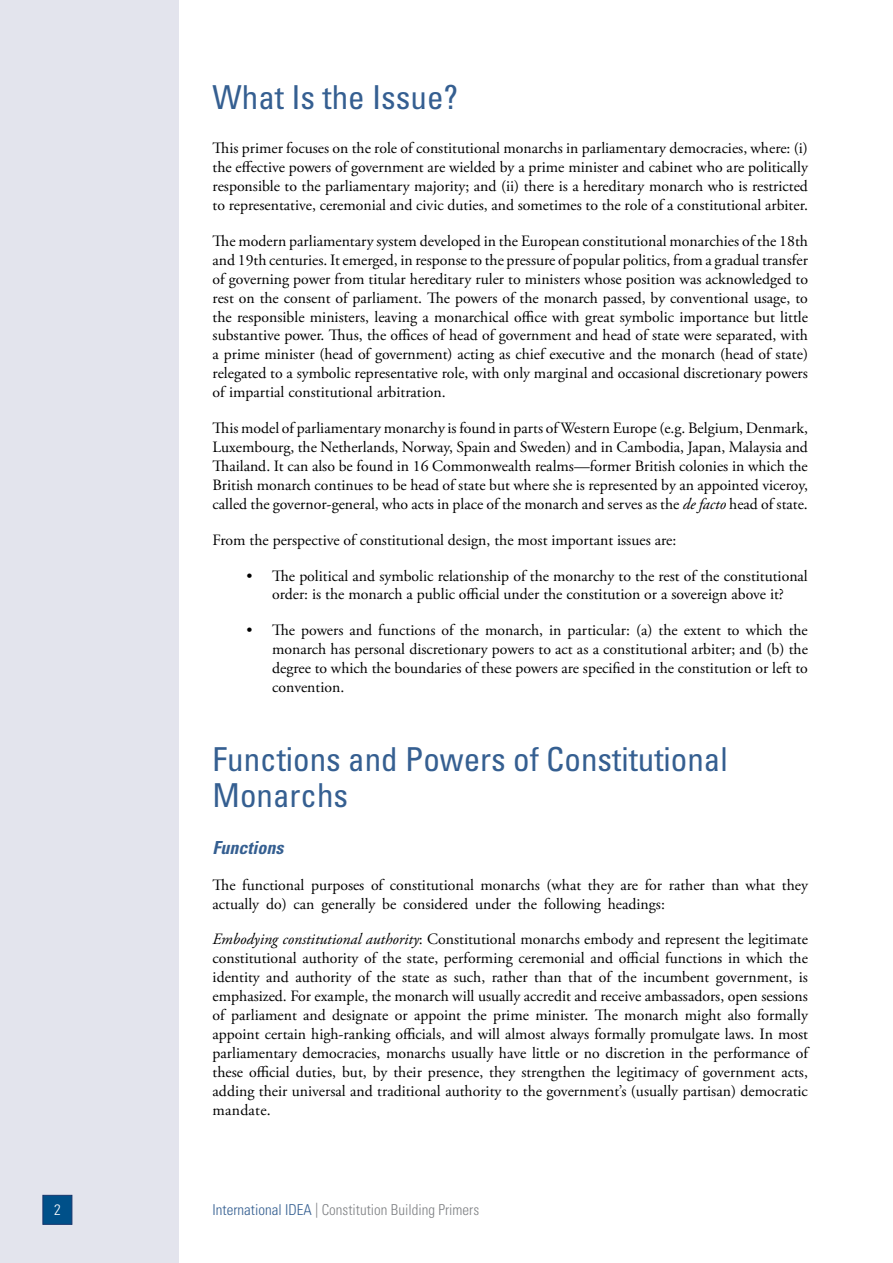
<style>
.page{position:relative;width:893px;height:1263px;background:#fff}
.page>*{position:absolute;margin:0;border:0;box-sizing:border-box;transform-origin:0 0}
.t1{font:condensed 33px/36px "Univers LT Std";color:#355f91}
.t2{font:italic 700 condensed 18px "Univers LT Std";color:#355f91}
.t3{font:15.75px/18.9px "Adobe Garamond Pro";color:#000;text-align:justify}
.t4{font:300 condensed 15px "Univers LT Std";color:#808285}
.t5{font:300 condensed 15px "Univers LT Std";color:#fff}
.s1{font-style:italic}
.s2{color:#355f91}
</style>
<div class="page">
<div style="left:0;top:0;width:179px;height:1263px;background:#e3e4ed"></div>
<div style="left:43px;top:1195px;width:29px;height:30px;background:#005089;border:1px solid #17366d"></div>
<h1 class="t1" style="left:213px;top:79px;width:247px">What Is the Issue?</h1>
<p class="t3" style="left:213px;top:139px;width:597px">This primer focuses on the role of constitutional monarchs in parliamentary democracies, where: (i) the effective powers of government are wielded by a prime minister and cabinet who are politically responsible to the parliamentary majority; and (ii) there is a hereditary monarch who is restricted to representative, ceremonial and civic duties, and sometimes to the role of a constitutional arbiter.</p>
<p class="t3" style="left:213px;top:232px;width:597px">The modern parliamentary system developed in the European constitutional monarchies of the 18th and 19th centuries. It emerged, in response to the pressure of popular politics, from a gradual transfer of governing power from titular hereditary ruler to ministers whose position was acknowledged to rest on the consent of parliament. The powers of the monarch passed, by conventional usage, to the responsible ministers, leaving a monarchical office with great symbolic importance but little substantive power. Thus, the offices of head of government and head of state were separated, with a prime minister (head of government) acting as chief executive and the monarch (head of state) relegated to a symbolic representative role, with only marginal and occasional discretionary powers of impartial constitutional arbitration.</p>
<p class="t3" style="left:213px;top:419px;width:597px">This model of parliamentary monarchy is found in parts of Western Europe (e.g. Belgium, Denmark, Luxembourg, the Netherlands, Norway, Spain and Sweden) and in Cambodia, Japan, Malaysia and Thailand. It can also be found in 16 Commonwealth realms—former British colonies in which the British monarch continues to be head of state but where she is represented by an appointed viceroy, called the governor-general, who acts in place of the monarch and serves as the <span class="s1">de facto</span> head of state.</p>
<p class="t3" style="left:213px;top:531px;width:465px">From the perspective of constitutional design, the most important issues are:</p>
<p class="t3" style="left:247px;top:567px;width:563px;text-align:center">• The political and symbolic relationship of the monarchy to the rest of the constitutional order: is the monarch a public official under the constitution or a sovereign above it?</p>
<p class="t3" style="left:272px;top:621px;width:537px;text-indent:-26px">• The powers and functions of the monarch, in particular: (a) the extent to which the monarch has personal discretionary powers to act as a constitutional arbiter; and (b) the degree to which the boundaries of these powers are specified in the constitution or left to convention.</p>
<h1 class="t1" style="left:213px;top:740px;width:517px">Functions and Powers of Constitutional<br>Monarchs</h1>
<p class="t2" style="left:213px;top:836px;width:72px">Functions</p>
<p class="t3" style="left:213px;top:876px;width:597px">The functional purposes of constitutional monarchs (what they are for rather than what they actually do) can generally be considered under the following headings:</p>
<p class="t3" style="left:213px;top:930px;width:597px"><span class="s1">Embodying constitutional authority</span>: Constitutional monarchs embody and represent the legitimate constitutional authority of the state, performing ceremonial and official functions in which the identity and authority of the state as such, rather than that of the incumbent government, is emphasized. For example, the monarch will usually accredit and receive ambassadors, open sessions of parliament and designate or appoint the prime minister. The monarch might also formally appoint certain high-ranking officials, and will almost always formally promulgate laws. In most parliamentary democracies, monarchs usually have little or no discretion in the performance of these official duties, but, by their presence, they strengthen the legitimacy of government acts, adding their universal and traditional authority to the government’s (usually partisan) democratic mandate.</p>
<p class="t5" style="left:54px;top:1201px;width:8px">2</p>
<p class="t4" style="left:213px;top:1201px;width:268px"><span class="s2">International IDEA</span> | Constitution Building Primers</p>
</div>
